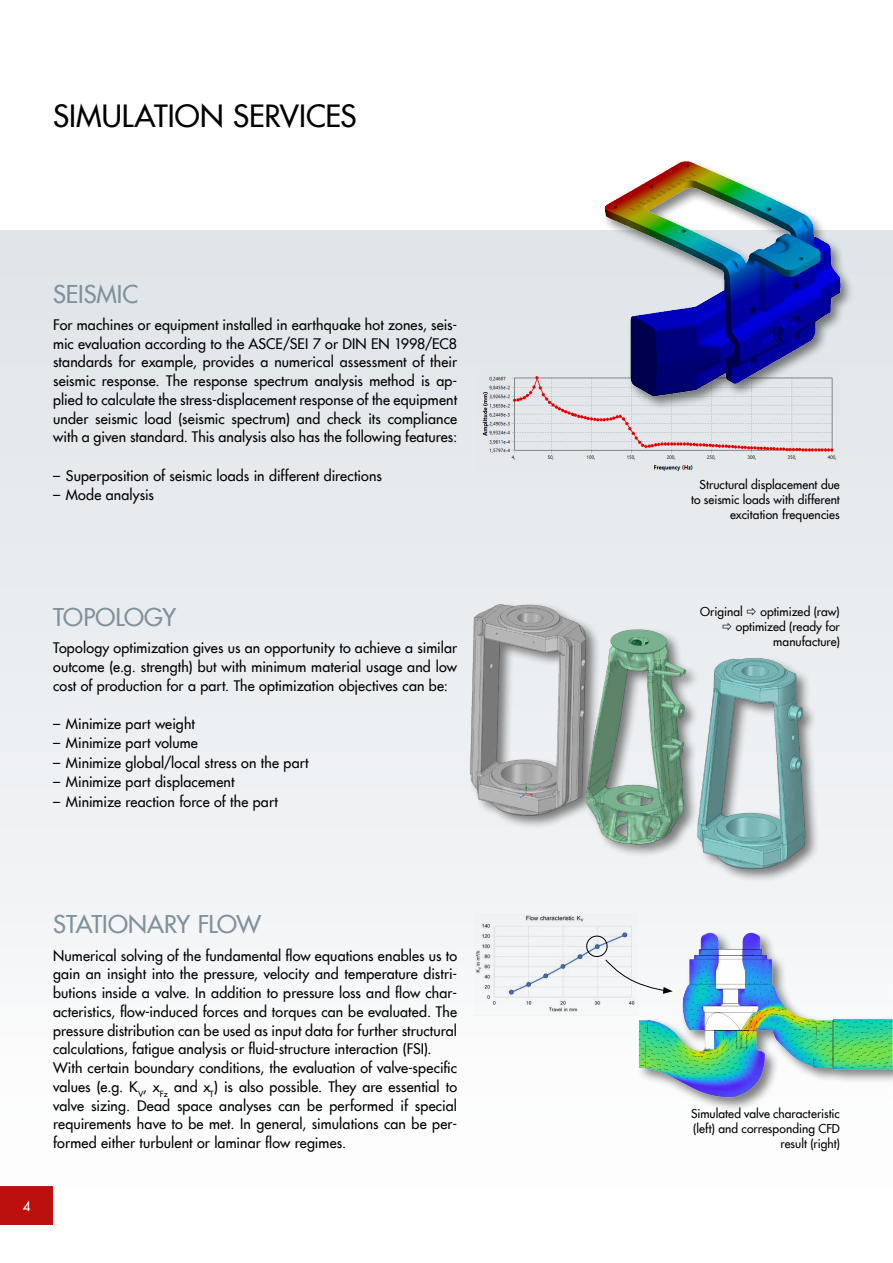
<style>
.page{position:relative;width:893px;height:1263px;background:#fff}
.page>*{position:absolute;margin:0;border:0;box-sizing:border-box;transform-origin:0 0}
.t1{font:500 30px "Futura Com";letter-spacing:-.005em;color:#000}
.t2{font:500 24px "Futura Com";letter-spacing:-.005em;color:#80919b}
.t3{font:500 14.25px/18.8px "Futura Com";letter-spacing:.01em;color:#000;text-align:justify}
.t4{font:500 13.5px "Futura Com";color:#fff}
.t5{font:500 12px/15px "Futura Com";letter-spacing:.005em;color:#000;text-align:right}
</style>
<div class="page">
<div style="left:0;top:1186px;width:53px;height:39px;background:#bc100f"></div>
<div style="left:0;top:230px;width:893px;height:956px;background:linear-gradient(to bottom,#dee3e8,#fdfdfd)"></div>
<img style="left:477px;top:370px;width:363px;height:103px">
<img style="left:437px;top:569px;width:406px;height:324px">
<div style="left:637px;top:930px;width:256px;height:181px;background:#000;opacity:.5"></div>
<img style="left:640px;top:931px;width:253px;height:168px">
<img style="left:474px;top:913px;width:162px;height:102px">
<img style="left:585px;top:161px;width:277px;height:267px">
<div style="left:586px;top:936px;width:21px;height:21px;border:1px solid #000;border-radius:50%"></div>
<svg style="left:605px;top:959px;width:68px;height:35px"></svg>
<svg style="left:747px;top:608px;width:9px;height:7px"></svg>
<svg style="left:723px;top:623px;width:8px;height:7px"></svg>
<h1 class="t1" style="left:53px;top:94px;width:305px">SIMULATION SERVICES</h1>
<h2 class="t2" style="left:53px;top:276px;width:87px">SEISMIC</h2>
<p class="t3" style="left:53px;top:314px;width:405px">For machines or equipment installed in earthquake hot zones, seis&shy;mic evaluation according to the ASCE/SEI 7 or DIN EN 1998/EC8 standards for example, provides a numerical assessment of their seismic response. The response spectrum analysis method is ap&shy;plied to calculate the stress-displacement response of the equipment under seismic load (seismic spectrum) and check its compliance with a given standard. This analysis also has the following features:</p>
<p class="t3" style="left:53px;top:465px;width:330px">– Superposition of seismic loads in different directions</p>
<p class="t3" style="left:53px;top:485px;width:102px">– Mode analysis</p>
<h2 class="t2" style="left:53px;top:599px;width:124px">TOPOLOGY</h2>
<p class="t3" style="left:53px;top:638px;width:405px">Topology optimization gives us an opportunity to achieve a similar outcome (e.g. strength) but with minimum material usage and low cost of production for a part. The optimization objectives can be:</p>
<p class="t3" style="left:53px;top:713px;width:143px">– Minimize part weight</p>
<p class="t3" style="left:53px;top:733px;width:146px">– Minimize part volume</p>
<p class="t3" style="left:53px;top:752px;width:257px">– Minimize global/local stress on the part</p>
<p class="t3" style="left:53px;top:772px;width:183px">– Minimize part displacement</p>
<p class="t3" style="left:53px;top:791px;width:226px">– Minimize reaction force of the part</p>
<p class="t4" style="left:23px;top:1196px;width:9px">4</p>
<h2 class="t2" style="left:53px;top:907px;width:209px">STATIONARY FLOW</h2>
<p class="t3" style="left:53px;top:945px;width:405px;text-align:left">Numerical solving of the fundamental flow equations enables us to gain an insight into the pressure, velocity and temperature distri&shy;butions inside a valve. In addition to pressure loss and flow char&shy;acteristics, flow-induced forces and torques can be evaluated. The pressure distribution can be used as input data for further structural calculations, fatigue analysis or fluid-structure interaction (FSI).<br>With certain boundary conditions, the evaluation of valve-specific values (e.g. K<sub>V</sub>, x<sub>Fz</sub> and x<sub>T</sub>) is also possible. They are essential to valve sizing. Dead space analyses can be performed if special requirements have to be met. In general, simulations can be per&shy;formed either turbulent or laminar flow regimes.</p>
<p class="t5" style="left:691px;top:476px;width:150px">Structural displacement due to seismic loads with different excitation frequencies</p>
<p class="t5" style="left:736px;top:603px;width:105px">optimized (raw) optimized (ready for manufacture)</p>
<p class="t5" style="left:700px;top:603px;width:44px">Original</p>
<p class="t5" style="left:691px;top:1106px;width:150px">Simulated valve characteristic (left) and corresponding CFD result (right)</p>
</div>
